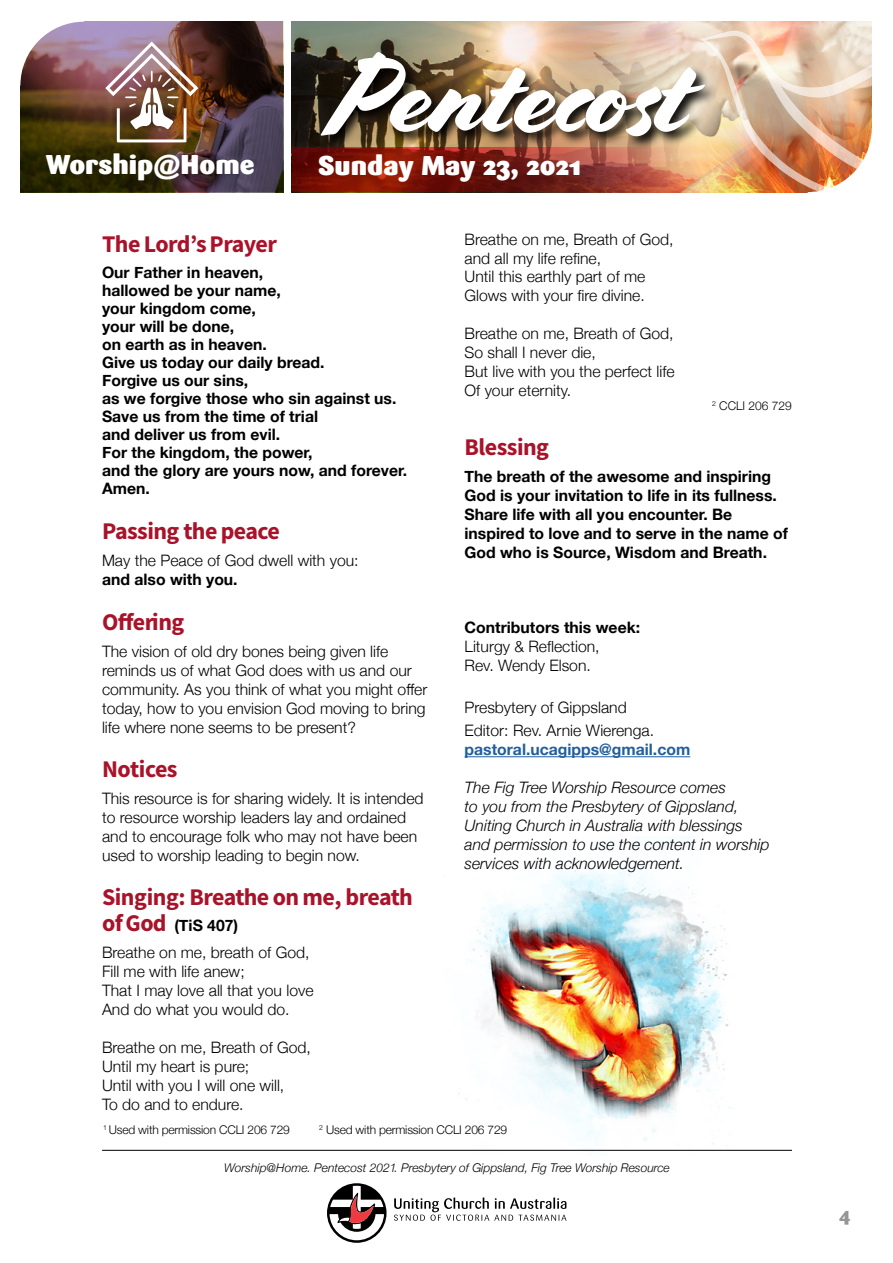
<style>
.page{position:relative;width:893px;height:1263px;background:#fff}
.page>*{position:absolute;margin:0;border:0;box-sizing:border-box;transform-origin:0 0}
.t1{font:109.5px "Cortado";letter-spacing:-.01em;color:#fff}
.t2{font:900 27px "Sari";color:#fff}
.t3{font:24px "Source Sans Variable";letter-spacing:-.02em;color:#a9132a}
.t4{font:900 19.5px "Sari";color:#939598}
.t5{font:300 15.75px/18.9px "Helvetica Neue";color:#000}
.t6{font:700 15.75px/18px "Helvetica Neue";color:#000}
.t7{font:italic 300 15.75px/18.9px "Helvetica Neue";color:#000}
.t8{font:700 15.75px "Helvetica Neue";color:#215e9e}
.t9{font:italic 300 12px "Helvetica Neue";color:#000}
.t10{font:300 12px "Helvetica Neue";letter-spacing:-.015em;color:#000}
.s1{font-family:"Source Sans Variable";font-weight:400;font-size:24px;color:#a9132a}
.s2{font-weight:700}
</style>
<div class="page">
<svg style="left:394px;top:1197px;width:172px;height:24px"></svg>
<svg style="left:327px;top:1183px;width:60px;height:60px"></svg>
<img style="left:444px;top:837px;width:297px;height:313px">
<hr style="left:465px;top:756px;width:225px;height:1px;background:#215e9e">
<hr style="left:102px;top:1150px;width:690px;height:1px;background:#000">
<img style="left:292px;top:22px;width:407px;height:170px">
<img style="left:20px;top:22px;width:263px;height:170px">
<img style="left:105px;top:42px;width:93px;height:100px">
<svg style="left:292px;top:148px;width:394px;height:44px;background:#872a1e"></svg>
<svg style="left:20px;top:21px;width:64px;height:64px"></svg>
<div style="left:319px;top:50px;width:400px;height:100px;background:#000;opacity:.91"></div>
<img style="left:699px;top:22px;width:173px;height:171px">
<h2 class="t2" style="left:46px;top:148px;width:210px">Worship@Home</h2>
<h1 class="t1" style="left:330px;top:31px;width:363px">Pentecost</h1>
<h2 class="t2" style="left:318px;top:148px;width:265px">Sunday May 23, 2021</h2>
<h3 class="t3" style="left:102px;top:229px;width:177px">The Lord’s Prayer</h3>
<p class="t6" style="left:102px;top:264px;width:307px">Our Father in heaven,<br>hallowed be your name,<br>your kingdom come,<br>your will be done,<br>on earth as in heaven.<br>Give us today our daily bread.<br>Forgive us our sins,<br>as we forgive those who sin against us.<br>Save us from the time of trial<br>and deliver us from evil.<br>For the kingdom, the power,<br>and the glory are yours now, and forever.<br>Amen.</p>
<h3 class="t3" style="left:102px;top:516px;width:179px">Passing the peace</h3>
<p class="t5" style="left:102px;top:550px;width:258px">May the Peace of God dwell with you:</p>
<p class="t6" style="left:102px;top:571px;width:137px">and also with you.</p>
<h3 class="t3" style="left:102px;top:607px;width:84px">Offering</h3>
<p class="t5" style="left:102px;top:641px;width:327px">The vision of old dry bones being given life reminds us of what God does with us and our community. As you think of what you might offer today, how to you envision God moving to bring life where none seems to be present?</p>
<h3 class="t3" style="left:102px;top:754px;width:77px">Notices</h3>
<p class="t5" style="left:102px;top:788px;width:323px">This resource is for sharing widely. It is intended to resource worship leaders lay and ordained and to encourage folk who may not have been used to worship leading to begin now.</p>
<h3 class="t3" style="left:102px;top:883px;width:312px">Singing: Breathe on me, breath</h3>
<p class="t5" style="left:102px;top:910px;width:209px;line-height:27.5px"><span class="s1">of God</span> <span class="s2">(TiS 407)<br></span>Breathe on me, breath of God,</p>
<p class="t5" style="left:102px;top:961px;width:213px">Fill me with life anew;<br>That I may love all that you love<br>And do what you would do.</p>
<p class="t5" style="left:102px;top:1037px;width:210px">Breathe on me, Breath of God,<br>Until my heart is pure;<br>Until with you I will one will,<br>To do and to endure.</p>
<p class="t5" style="left:465px;top:228px;width:210px">Breathe on me, Breath of God, and all my life refine,<br>Until this earthly part of me<br>Glows with your fire divine.</p>
<p class="t5" style="left:465px;top:323px;width:212px">Breathe on me, Breath of God,<br>So shall I never die,<br>But live with you the perfect life<br>Of your eternity.</p>
<p class="t10" style="left:712px;top:396px;width:81px"><sup>2</sup> CCLI 206 729</p>
<h3 class="t3" style="left:465px;top:432px;width:86px">Blessing</h3>
<p class="t6" style="left:465px;top:467px;width:325px;line-height:18.9px">The breath of the awesome and inspiring God is your invitation to life in its fullness.<br>Share life with all you encounter. Be inspired to love and to serve in the name of God who is Source, Wisdom and Breath.</p>
<p class="t6" style="left:465px;top:619px;width:177px">Contributors this week:</p>
<p class="t5" style="left:465px;top:636px;width:137px">Liturgy &amp; Reflection,<br>Rev. Wendy Elson.</p>
<p class="t5" style="left:465px;top:695px;width:191px;line-height:23.1px">Presbytery of Gippsland<br>Editor: Rev. Arnie Wierenga.</p>
<p class="t8" style="left:465px;top:737px;width:227px">pastoral.ucagipps@gmail.com</p>
<p class="t7" style="left:465px;top:777px;width:306px">The Fig Tree Worship Resource comes<br>to you from the Presbytery of Gippsland, Uniting Church in Australia with blessings and permission to use the content in worship services with acknowledgement.</p>
<p class="t10" style="left:103px;top:1120px;width:188px"><sup>1</sup> Used with permission CCLI 206 729</p>
<p class="t10" style="left:319px;top:1120px;width:190px"><sup>2</sup> Used with permission CCLI 206 729</p>
<p class="t9" style="left:224px;top:1158px;width:447px">Worship@Home. Pentecost 2021. Presbytery of Gippsland, Fig Tree Worship Resource</p>
<p class="t4" style="left:839px;top:1202px;width:13px">4</p>
</div>
